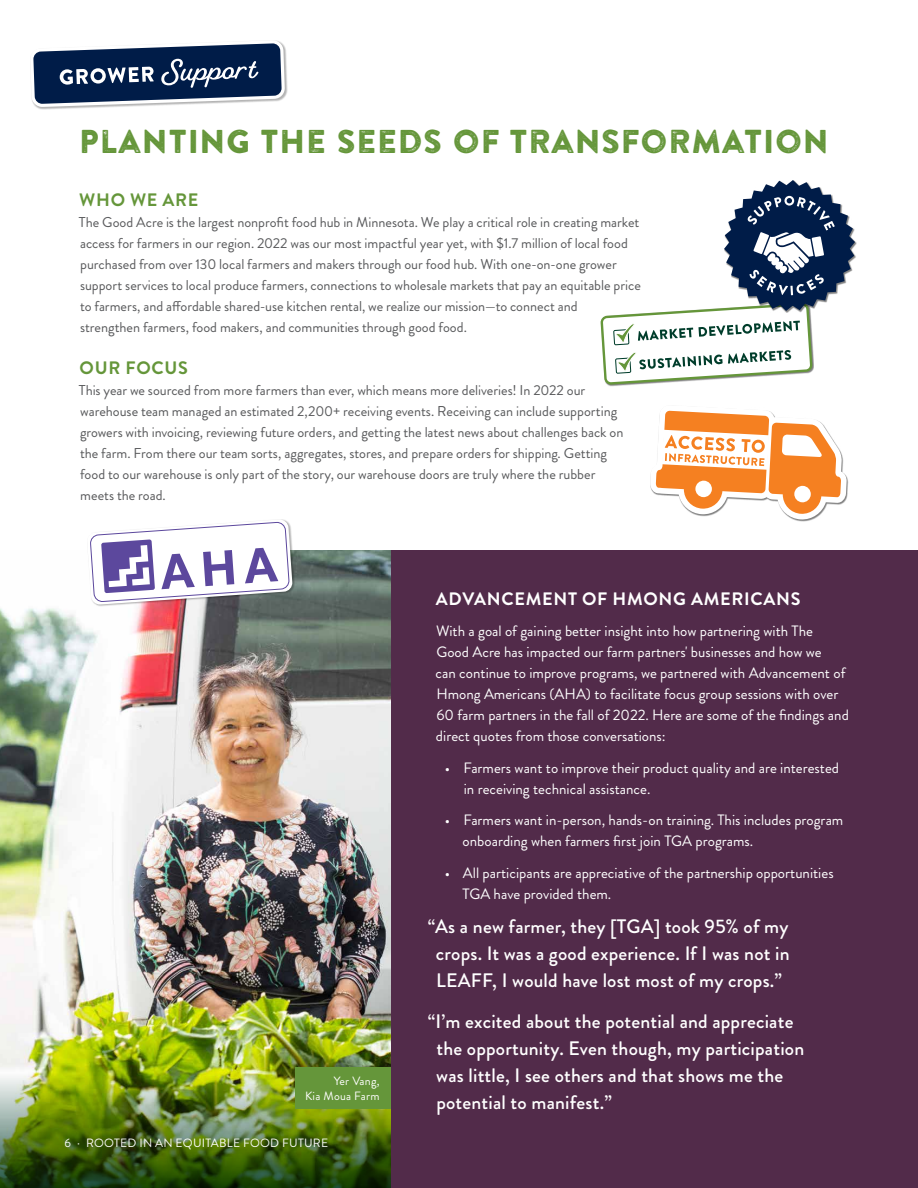
<style>
.page{position:relative;width:918px;height:1188px;background:#fff}
.page>*{position:absolute;margin:0;border:0;box-sizing:border-box;transform-origin:0 0}
.t1{font:33px "Brandon Printed One";color:#65963a}
.t2{font:500 19.5px/27px "Brandon Grotesque";letter-spacing:.01em;color:#fff;text-align:center}
.t3{font:700 18px "Brandon Grotesque";letter-spacing:.04em;color:#fff}
.t4{font:700 18px "Brandon Grotesque";letter-spacing:.04em;color:#65963a}
.t5{font:15px/21px "Brandon Grotesque";color:#fff}
.t6{font:14.25px/21px "Brandon Grotesque";letter-spacing:-.005em;color:#58595b}
.t7{font:12px/15px "Brandon Grotesque";letter-spacing:.02em;color:#fff;text-align:right}
</style>
<div class="page">
<img style="left:0;top:550px;width:392px;height:512px">
<div style="left:30px;top:40px;width:257px;height:69px;background:#000;opacity:.3"></div>
<svg style="left:30px;top:40px;width:255px;height:67px"></svg>
<svg style="left:650px;top:410px;width:197px;height:110px"></svg>
<svg style="left:600px;top:180px;width:255px;height:205px"></svg>
<img style="left:0;top:1062px;width:392px;height:126px">
<div style="left:296px;top:1067px;width:96px;height:41px;background:#65963a"></div>
<div style="left:87px;top:519px;width:208px;height:88px;background:#000;opacity:.3"></div>
<svg style="left:87px;top:519px;width:206px;height:86px"></svg>
<div style="left:392px;top:550px;width:526px;height:638px;background:#522b4a"></div>
<h1 class="t1" style="left:79px;top:121px;width:752px">PLANTING THE SEEDS OF TRANSFORMATION</h1>
<p class="t4" style="left:79px;top:187px;width:121px">WHO WE ARE</p>
<p class="t6" style="left:79px;top:211px;width:564px">The Good Acre is the largest nonprofit food hub in Minnesota. We play a critical role in creating market access for farmers in our region. 2022 was our most impactful year yet, with $1.7 million of local food purchased from over 130 local farmers and makers through our food hub. With one-on-one grower support services to local produce farmers, connections to wholesale markets that pay an equitable price to farmers, and affordable shared-use kitchen rental, we realize our mission—to connect and<br>strengthen farmers, food makers, and communities through good food.</p>
<p class="t4" style="left:80px;top:355px;width:110px">OUR FOCUS</p>
<p class="t6" style="left:79px;top:379px;width:546px">This year we sourced from more farmers than ever, which means more deliveries! In 2022 our warehouse team managed an estimated 2,200+ receiving events. Receiving can include supporting growers with invoicing, reviewing future orders, and getting the latest news about challenges back on the farm. From there our team sorts, aggregates, stores, and prepare orders for shipping. Getting food to our warehouse is only part of the story, our warehouse doors are truly where the rubber meets the road.</p>
<p class="t7" style="left:305px;top:1073px;width:76px">Yer Vang,<br>Kia Moua Farm</p>
<p class="t7" style="left:64px;top:1135px;width:265px">6 ∙ ROOTED IN AN EQUITABLE FOOD FUTURE</p>
<p class="t3" style="left:436px;top:586px;width:366px">ADVANCEMENT OF HMONG AMERICANS</p>
<p class="t5" style="left:436px;top:621px;width:415px">With a goal of gaining better insight into how partnering with The<br>Good Acre has impacted our farm partners' businesses and how we<br>can continue to improve programs, we partnered with Advancement of Hmong Americans (AHA) to facilitate focus group sessions with over 60 farm partners in the fall of 2022. Here are some of the findings and direct quotes from those conversations:</p>
<p class="t5" style="left:464px;top:757px;width:377px;text-indent:-19px">• Farmers want to improve their product quality and are interested in receiving technical assistance.</p>
<p class="t5" style="left:463px;top:810px;width:382px;text-indent:-18px">• Farmers want in-person, hands-on training. This includes program onboarding when farmers first join TGA programs.</p>
<p class="t5" style="left:462px;top:862px;width:373px;text-indent:-17px">• All participants are appreciative of the partnership opportunities<br>TGA have provided them.</p>
<h2 class="t2" style="left:428px;top:913px;width:363px">“As a new farmer, they [TGA] took 95% of my crops. It was a good experience. If I was not in<br>LEAFF, I would have lost most of my crops.”</h2>
<h2 class="t2" style="left:436px;top:1008px;width:370px;text-align:left;text-indent:-8px">“I’m excited about the potential and appreciate the opportunity. Even though, my participation was little, I see others and that shows me the potential to manifest.”</h2>
</div>
